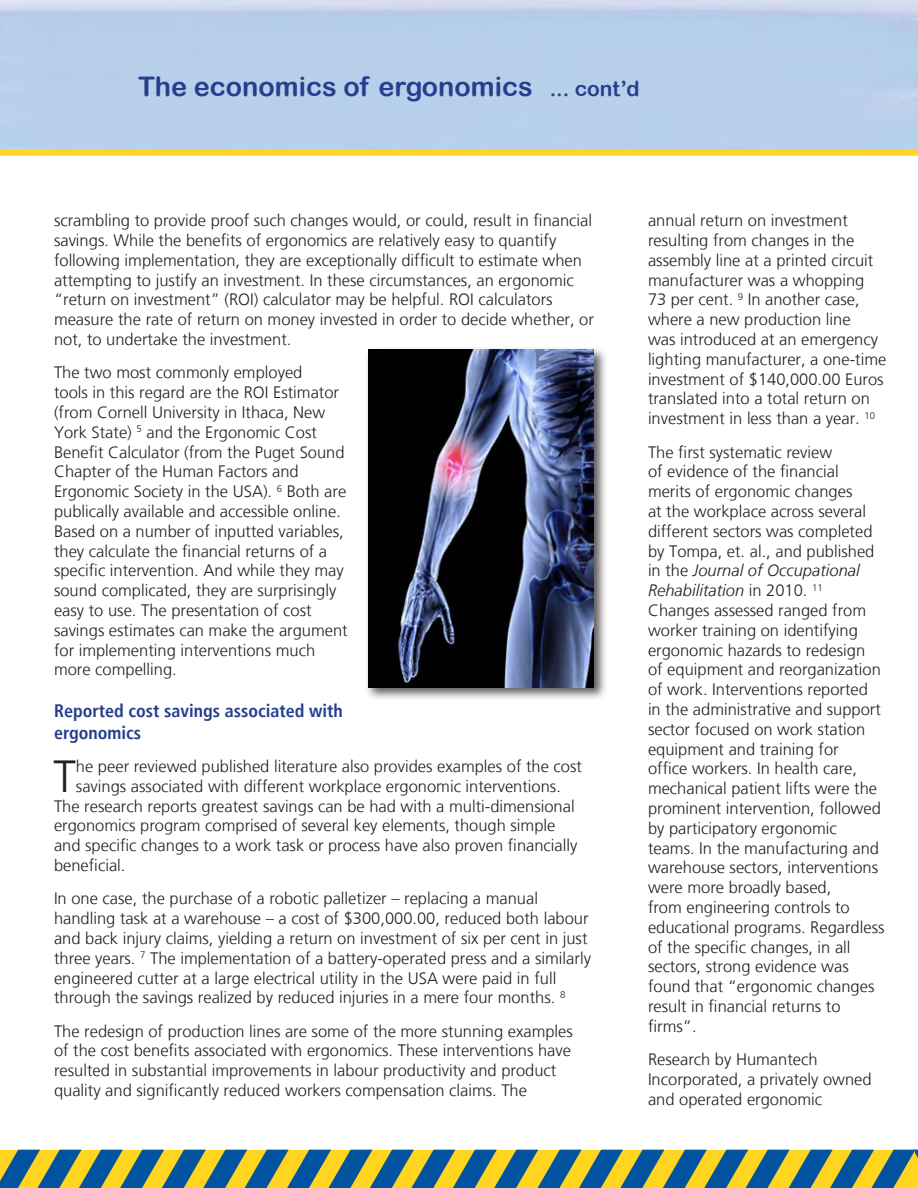
<style>
.page{position:relative;width:918px;height:1188px;background:#fff}
.page>*{position:absolute;margin:0;border:0;box-sizing:border-box;transform-origin:0 0}
.Body_Text{font:300 44.85px "Frutiger LT";color:#231f20}
.t1{font:27px "Arial Rounded MT Bold";color:#253f8e}
.Sub-Heads{font:700 condensed 18px/21.6px "Frutiger LT";color:#253f8e}
.Body_Text-2{font:300 16.5px/19.8px "Frutiger LT";color:#231f20}
.s1{font-size:21px}
.s2{font-style:italic}
</style>
<div class="page">
<div style="left:0;top:150px;width:918px;height:6px;background:#ffd520"></div>
<svg style="left:0;top:1149px;width:918px;height:39px;background:#7b9266"></svg>
<div style="left:364px;top:346px;width:244px;height:355px;background:#231f20;opacity:.75"></div>
<img style="left:368px;top:350px;width:226px;height:337px">
<p class="t1" style="left:138px;top:71px;width:503px">The economics of ergonomics <span class="s1">... cont’d</span></p>
<p class="Body_Text-2" style="left:54px;top:211px;width:541px">scrambling to provide proof such changes would, or could, result in financial savings. While the benefits of ergonomics are relatively easy to quantify following implementation, they are exceptionally difficult to estimate when attempting to justify an investment. In these circumstances, an ergonomic “return on investment” (ROI) calculator may be helpful. ROI calculators measure the rate of return on money invested in order to decide whether, or not, to undertake the investment.</p>
<p class="Body_Text-2" style="left:54px;top:363px;width:295px">The two most commonly employed<br>tools in this regard are the ROI Estimator (from Cornell University in Ithaca, New York State) <sup>5</sup> and the Ergonomic Cost Benefit Calculator (from the Puget Sound Chapter of the Human Factors and Ergonomic Society in the USA). <sup>6</sup> Both are publically available and accessible online.<br>Based on a number of inputted variables, they calculate the financial returns of a specific intervention. And while they may sound complicated, they are surprisingly easy to use. The presentation of cost savings estimates can make the argument for implementing interventions much more compelling.</p>
<p class="Sub-Heads" style="left:54px;top:700px;width:290px">Reported cost savings associated with ergonomics</p>
<p class="Body_Text" style="left:54px;top:751px;width:24px">T</p>
<p class="Body_Text-2" style="left:76px;top:757px;width:508px">he peer reviewed published literature also provides examples of the cost</p>
<p class="Body_Text-2" style="left:76px;top:777px;width:486px">savings associated with different workplace ergonomic interventions.</p>
<p class="Body_Text-2" style="left:54px;top:796px;width:522px">The research reports greatest savings can be had with a multi-dimensional</p>
<p class="Body_Text-2" style="left:54px;top:816px;width:503px">ergonomics program comprised of several key elements, though simple</p>
<p class="Body_Text-2" style="left:54px;top:836px;width:525px">and specific changes to a work task or process have also proven financially</p>
<p class="Body_Text-2" style="left:54px;top:856px;width:73px">beneficial.</p>
<p class="Body_Text-2" style="left:54px;top:889px;width:539px">In one case, the purchase of a robotic palletizer – replacing a manual handling task at a warehouse – a cost of $300,000.00, reduced both labour and back injury claims, yielding a return on investment of six per cent in just three years. <sup>7</sup> The implementation of a battery-operated press and a similarly engineered cutter at a large electrical utility in the USA were paid in full through the savings realized by reduced injuries in a mere four months. <sup>8</sup></p>
<p class="Body_Text-2" style="left:54px;top:1021px;width:520px">The redesign of production lines are some of the more stunning examples of the cost benefits associated with ergonomics. These interventions have resulted in substantial improvements in labour productivity and product quality and significantly reduced workers compensation claims. The</p>
<p class="Body_Text-2" style="left:648px;top:211px;width:240px">annual return on investment resulting from changes in the assembly line at a printed circuit manufacturer was a whopping<br>73 per cent. <sup>9</sup> In another case, where a new production line<br>was introduced at an emergency lighting manufacturer, a one-time investment of $140,000.00 Euros translated into a total return on investment in less than a year. <sup>10</sup></p>
<p class="Body_Text-2" style="left:648px;top:442px;width:238px">The first systematic review<br>of evidence of the financial merits of ergonomic changes<br>at the workplace across several different sectors was completed by Tompa, et. al., and published in the <span class="s2">Journal of Occupational<br>Rehabilitation</span> in 2010. <sup>11<br></sup>Changes assessed ranged from worker training on identifying ergonomic hazards to redesign<br>of equipment and reorganization of work. Interventions reported in the administrative and support sector focused on work station equipment and training for<br>office workers. In health care, mechanical patient lifts were the prominent intervention, followed by participatory ergonomic teams. In the manufacturing and warehouse sectors, interventions were more broadly based,<br>from engineering controls to educational programs. Regardless of the specific changes, in all sectors, strong evidence was found that “ergonomic changes result in financial returns to firms”.</p>
<p class="Body_Text-2" style="left:648px;top:1050px;width:225px">Research by Humantech<br>Incorporated, a privately owned and operated ergonomic</p>
</div>
